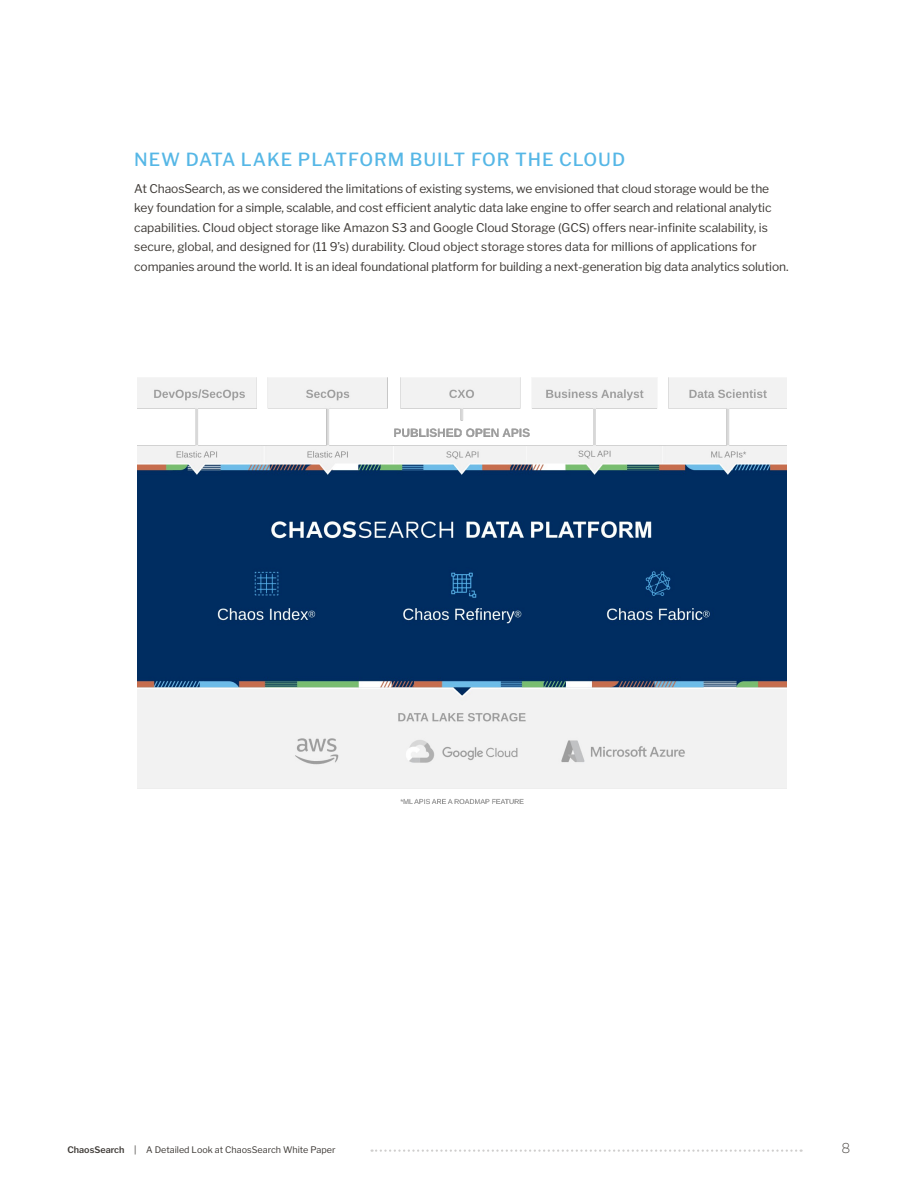
<style>
.page{position:relative;width:918px;height:1188px;background:#fff}
.page>*{position:absolute;margin:0;border:0;box-sizing:border-box;transform-origin:0 0}
.t1{font:500 18px "Libre Franklin";letter-spacing:.05em;color:#56b7e6}
.t2{font:100 13.5px "Libre Franklin";color:#3d3935}
.t3{font:12px/19.5px "Libre Franklin";letter-spacing:-.01em;color:#3d3935}
.t4{font:9px "Libre Franklin";color:#3d3935}
.s1{font-weight:600}
</style>
<div class="page">
<svg style="left:372px;top:1150px;width:430px;height:2px"></svg>
<img style="left:137px;top:377px;width:650px;height:427px">
<h1 class="t1" style="left:134px;top:149px;width:492px">NEW DATA LAKE PLATFORM BUILT FOR THE CLOUD</h1>
<p class="t3" style="left:134px;top:179px;width:653px">At ChaosSearch, as we considered the limitations of existing systems, we envisioned that cloud storage would be the key foundation for a simple, scalable, and cost efficient analytic data lake engine to offer search and relational analytic capabilities. Cloud object storage like Amazon S3 and Google Cloud Storage (GCS) offers near-infinite scalability, is secure, global, and designed for (11 9’s) durability Cloud object storage stores data for millions of applications for companies around the world It is an ideal foundational platform for building a next-generation big data analytics solution</p>
<p class="t4" style="left:68px;top:1144px;width:270px"><span class="s1">ChaosSearch</span> | A Detailed Look at ChaosSearch White Paper</p>
<p class="t2" style="left:842px;top:1140px;width:10px">8</p>
</div>
